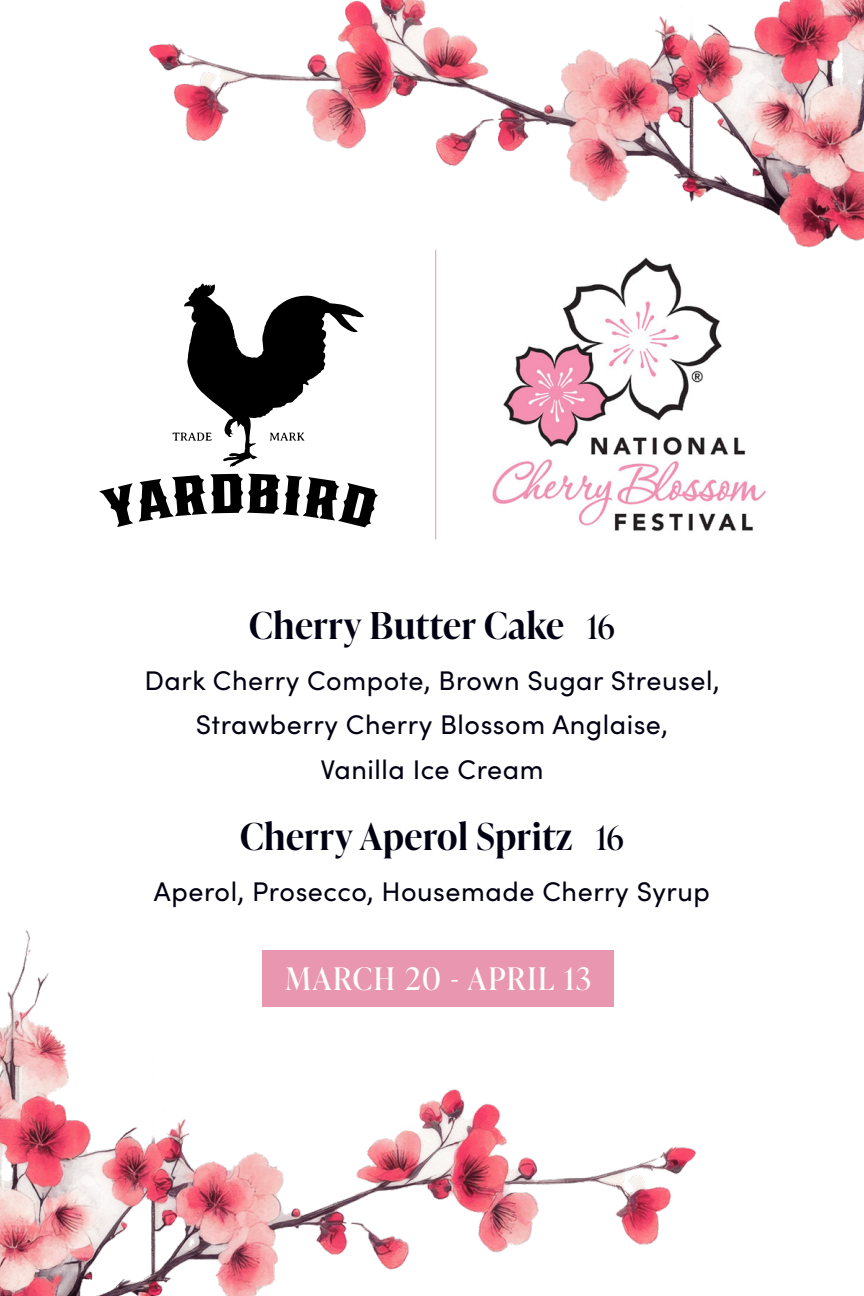
<style>
.page{position:relative;width:864px;height:1296px;background:#fff}
.page>*{position:absolute;margin:0;border:0;box-sizing:border-box;transform-origin:0 0}
.t1{font:600 36.9px "Ivy Presto Display";letter-spacing:.02em;color:#000012}
.t2{font:31.2px "Ivy Presto Display";letter-spacing:.06em;color:#fff}
.t3{font:27px/44.4px "Sofia Pro";letter-spacing:.02em;color:#000012;text-align:center}
.s1{font-weight:400;font-size:33.6px}
</style>
<div class="page">
<img style="left:99px;top:0;width:765px;height:540px">
<img style="left:0;top:930px;width:696px;height:366px">
<p class="t1" style="left:249px;top:599px;width:367px">Cherry Butter Cake <span class="s1">16</span></p>
<p class="t3" style="left:144px;top:657px;width:577px">Dark Cherry Compote, Brown Sugar Streusel,<br>Strawberry Cherry Blossom Anglaise,</p>
<p class="t3" style="left:320px;top:746px;width:225px">Vanilla Ice Cream</p>
<p class="t1" style="left:240px;top:810px;width:385px">Cherry Aperol Spritz <span class="s1">16</span></p>
<p class="t3" style="left:154px;top:867px;width:558px">Aperol, Prosecco, Housemade Cherry Syrup</p>
<p class="t2" style="left:285px;top:956px;width:307px">MARCH 20 - APRIL 13</p>
</div>
